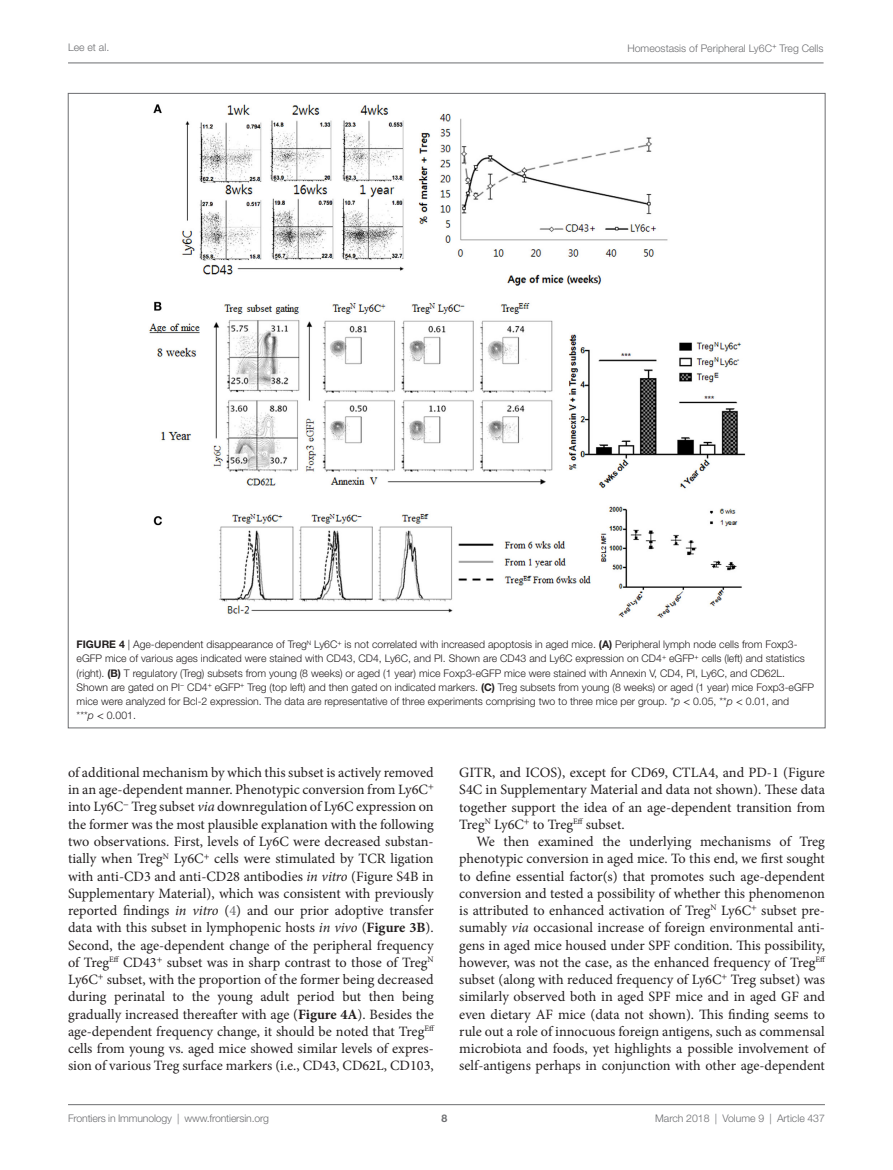
<style>
.page{position:relative;width:893px;height:1170px;background:#fff}
.page>*{position:absolute;margin:0;border:0;box-sizing:border-box;transform-origin:0 0}
.t1{font:14.25px/17.2px "Minion Pro";color:#231f20;text-align:justify}
.t2{font:300 10.5px/14.2px "Helvetica Neue LT Std";color:#231f20}
.t3{font:300 10.5px "Helvetica Neue LT Std";color:#6c6d70}
.t4{font:700 10.5px "Helvetica Neue LT Std";color:#6c6d70}
.s1{font-weight:700}
.s2{font-style:italic}
.s3{font-family:"STIX General";font-weight:400}
.s4{color:#6c6d70}
</style>
<div class="page">
<img style="left:149px;top:104px;width:596px;height:514px">
<hr style="left:68px;top:63px;width:756px;height:1px;background:#6c6d70">
<hr style="left:68px;top:1104px;width:757px;height:1px;background:#6c6d70">
<p class="t3" style="left:68px;top:41px;width:43px">Lee et al.</p>
<p class="t3" style="left:627px;top:42px;width:198px">Homeostasis of Peripheral Ly6C<sup>+</sup> Treg Cells</p>
<p class="t2" style="left:77px;top:637px;width:739px"><span class="s1">FIGURE 4</span> | Age-dependent disappearance of Treg<sup>N</sup> Ly6C<sup>+</sup> is not correlated with increased apoptosis in aged mice. <span class="s1">(A)</span> Peripheral lymph node cells from Foxp3- eGFP mice of various ages indicated were stained with CD43, CD4, Ly6C, and PI. Shown are CD43 and Ly6C expression on CD4<sup>+</sup> eGFP<sup>+</sup> cells (left) and statistics (right). <span class="s1">(B)</span> T regulatory (Treg) subsets from young (8 weeks) or aged (1 year) mice Foxp3-eGFP mice were stained with Annexin V, CD4, PI, Ly6C, and CD62L.<br>Shown are gated on PI<sup>−</sup> CD4<sup>+</sup> eGFP<sup>+</sup> Treg (top left) and then gated on indicated markers. <span class="s1">(C)</span> Treg subsets from young (8 weeks) or aged (1 year) mice Foxp3-eGFP mice were analyzed for Bcl-2 expression. The data are representative of three experiments comprising two to three mice per group. *<span class="s2">p</span> <span class="s3">&lt;</span> 0.05, **<span class="s2">p</span> <span class="s3">&lt;</span> 0.01, and<br>***<span class="s2">p</span> <span class="s3">&lt;</span> 0.001.</p>
<p class="t1" style="left:68px;top:763px;width:368px">of additional mechanism by which this subset is actively removed in an age-dependent manner. Phenotypic conversion from Ly6C<sup>+ </sup>into Ly6C<sup>−</sup> Treg subset <span class="s2">via</span> downregulation of Ly6C expression on the former was the most plausible explanation with the following two observations. First, levels of Ly6C were decreased substan&shy;tially when Treg<sup>N</sup> Ly6C<sup>+</sup> cells were stimulated by TCR ligation with anti-CD3 and anti-CD28 antibodies <span class="s2">in vitro</span> (Figure S4B in Supplementary Material), which was consistent with previously reported findings <span class="s2">in vitro</span> (<span class="s4">4</span>) and our prior adoptive transfer data with this subset in lymphopenic hosts <span class="s2">in vivo</span> (<span class="s1">Figure 3B</span>).<br>Second, the age-dependent change of the peripheral frequency of Treg<sup>Eff</sup> CD43<sup>+</sup> subset was in sharp contrast to those of Treg<sup>N </sup>Ly6C<sup>+</sup> subset, with the proportion of the former being decreased during perinatal to the young adult period but then being gradually increased thereafter with age (<span class="s1">Figure 4A</span>). Besides the age-dependent frequency change, it should be noted that Treg<sup>Eff </sup>cells from young vs. aged mice showed similar levels of expres&shy;sion of various Treg surface markers (i.e., CD43, CD62L, CD103,</p>
<p class="t1" style="left:459px;top:763px;width:367px">GITR, and ICOS), except for CD69, CTLA4, and PD-1 (Figure S4C in Supplementary Material and data not shown). These data together support the idea of an age-dependent transition from Treg<sup>N</sup> Ly6C<sup>+</sup> to Treg<sup>Eff</sup> subset.</p>
<p class="t1" style="left:459px;top:832px;width:368px;text-indent:17px">We then examined the underlying mechanisms of Treg phenotypic conversion in aged mice. To this end, we first sought to define essential factor(s) that promotes such age-dependent conversion and tested a possibility of whether this phenomenon is attributed to enhanced activation of Treg<sup>N</sup> Ly6C<sup>+</sup> subset pre&shy;sumably <span class="s2">via</span> occasional increase of foreign environmental anti&shy;gens in aged mice housed under SPF condition. This possibility, however, was not the case, as the enhanced frequency of Treg<sup>Eff </sup>subset (along with reduced frequency of Ly6C<sup>+</sup> Treg subset) was similarly observed both in aged SPF mice and in aged GF and even dietary AF mice (data not shown). This finding seems to rule out a role of innocuous foreign antigens, such as commensal microbiota and foods, yet highlights a possible involvement of self-antigens perhaps in conjunction with other age-dependent</p>
<p class="t3" style="left:68px;top:1111px;width:203px">Frontiers in Immunology | www.frontiersin.org</p>
<p class="t3" style="left:655px;top:1111px;width:171px">March 2018 | Volume 9 | Article 437</p>
<p class="t4" style="left:441px;top:1111px;width:7px">8</p>
</div>
